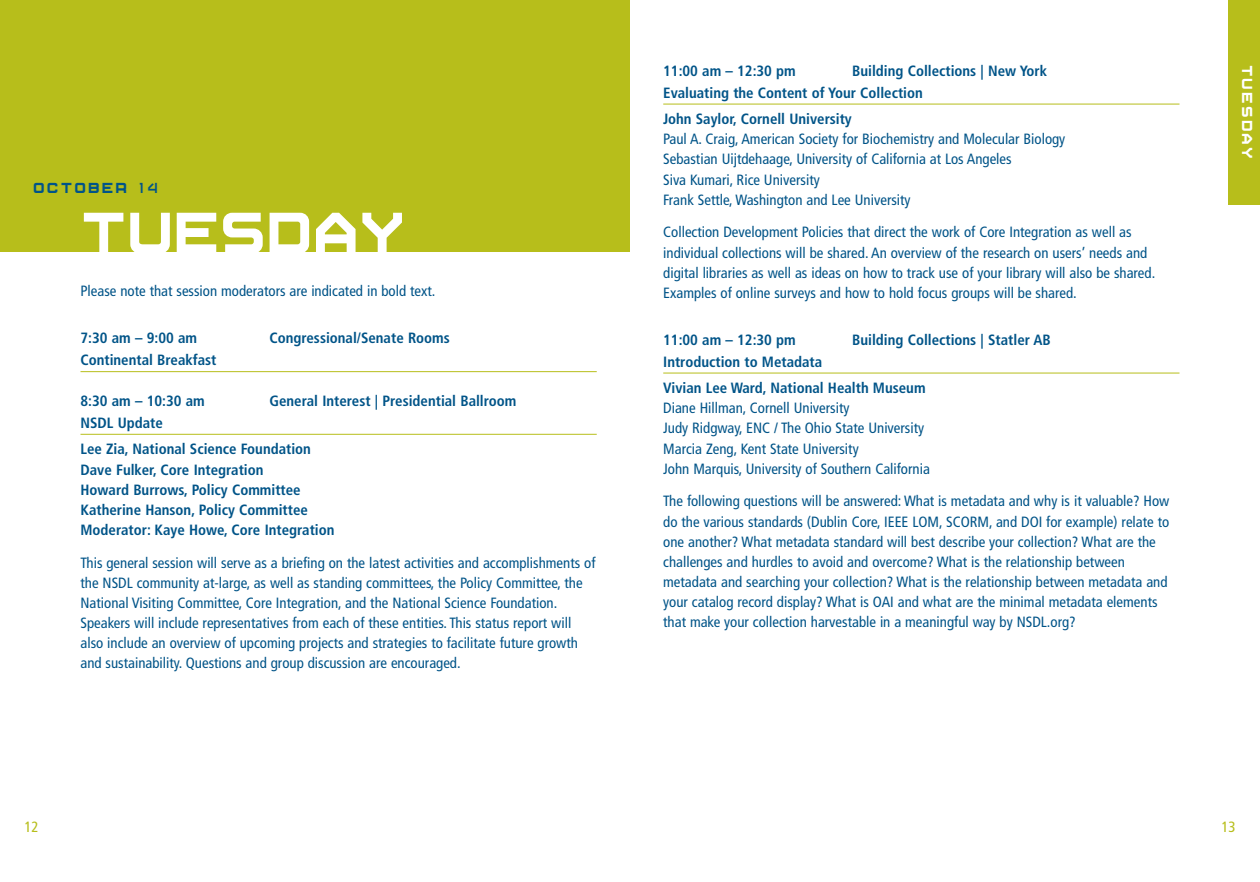
<style>
.page{position:relative;width:1260px;height:882px;background:#fff}
.page>*{position:absolute;margin:0;border:0;box-sizing:border-box;transform-origin:0 0}
.t1{font:84px "Cals Caps";color:#fff}
.t2{font:21px "Cals Caps";letter-spacing:.1em;color:#005488}
.t3{font:21px "Cals Caps";letter-spacing:.1em;color:#fff}
.t4{font:condensed 14.88px/20.1px "Frutiger";color:#005488}
.t5{font:700 condensed 14.88px/20.1px "Frutiger";color:#005488}
.t6{font:condensed 14.88px "Frutiger";color:#b7be1b}
</style>
<div class="page">
<hr style="left:80px;top:371px;width:517px;height:1px;background:#b7be1b">
<hr style="left:80px;top:434px;width:517px;height:1px;background:#b7be1b">
<hr style="left:663px;top:104px;width:517px;height:1px;background:#b7be1b">
<hr style="left:663px;top:373px;width:517px;height:1px;background:#b7be1b">
<div style="left:0;top:0;width:630px;height:252px;background:#b7be1b"></div>
<div style="left:1228px;top:0;width:32px;height:205px;background:#b7be1b"></div>
<h2 class="t2" style="left:33px;top:173px;width:126px">OCTOBER 14</h2>
<h1 class="t1" style="left:80px;top:175px;width:327px">TueSDAY</h1>
<p class="t4" style="left:80px;top:282px;width:356px">Please note that session moderators are indicated in bold text.</p>
<p class="t5" style="left:80px;top:329px;width:118px">7:30 am – 9:00 am</p>
<p class="t5" style="left:270px;top:329px;width:182px">Congressional/Senate Rooms</p>
<p class="t5" style="left:80px;top:351px;width:138px">Continental Breakfast</p>
<p class="t5" style="left:80px;top:392px;width:126px">8:30 am – 10:30 am</p>
<p class="t5" style="left:270px;top:392px;width:248px">General Interest | Presidential Ballroom</p>
<p class="t5" style="left:80px;top:411px;width:232px;line-height:26.4px">NSDL Update<br>Lee Zia, National Science Foundation</p>
<p class="t5" style="left:80px;top:461px;width:256px">Dave Fulker, Core Integration<br>Howard Burrows, Policy Committee Katherine Hanson, Policy Committee Moderator: Kaye Howe, Core Integration</p>
<p class="t4" style="left:80px;top:554px;width:517px">This general session will serve as a briefing on the latest activities and accomplishments of the NSDL community at-large, as well as standing committees, the Policy Committee, the National Visiting Committee, Core Integration, and the National Science Foundation.<br>Speakers will include representatives from each of these entities. This status report will also include an overview of upcoming projects and strategies to facilitate future growth and sustainability. Questions and group discussion are encouraged.</p>
<p class="t5" style="left:663px;top:61px;width:386px;line-height:21.9px;text-indent:189px">Building Collections | New York<br>Evaluating the Content of Your Collection</p>
<p class="t5" style="left:663px;top:110px;width:190px">John Saylor, Cornell University</p>
<p class="t4" style="left:663px;top:130px;width:404px">Paul A. Craig, American Society for Biochemistry and Molecular Biology Sebastian Uijtdehaage, University of California at Los Angeles<br>Siva Kumari, Rice University<br>Frank Settle, Washington and Lee University</p>
<p class="t4" style="left:663px;top:223px;width:494px">Collection Development Policies that direct the work of Core Integration as well as individual collections will be shared. An overview of the research on users’ needs and digital libraries as well as ideas on how to track use of your library will also be shared.<br>Examples of online surveys and how to hold focus groups will be shared.</p>
<p class="t5" style="left:663px;top:331px;width:134px">11:00 am – 12:30 pm</p>
<p class="t5" style="left:852px;top:331px;width:200px">Building Collections | Statler AB</p>
<p class="t5" style="left:663px;top:350px;width:264px;line-height:26.4px">Introduction to Metadata<br>Vivian Lee Ward, National Health Museum</p>
<p class="t4" style="left:663px;top:399px;width:268px">Diane Hillman, Cornell University<br>Judy Ridgway, ENC / The Ohio State University Marcia Zeng, Kent State University<br>John Marquis, University of Southern California</p>
<p class="t4" style="left:663px;top:492px;width:508px">The following questions will be answered: What is metadata and why is it valuable? How do the various standards (Dublin Core, IEEE LOM, SCORM, and DOI for example) relate to one another? What metadata standard will best describe your collection? What are the challenges and hurdles to avoid and overcome? What is the relationship between metadata and searching your collection? What is the relationship between metadata and your catalog record display? What is OAI and what are the minimal metadata elements that make your collection harvestable in a meaningful way by NSDL.org?</p>
<p class="t5" style="left:663px;top:62px;width:134px">11:00 am – 12:30 pm</p>
<h2 class="t3" style="left:1262px;top:65px;width:95px;rotate:90deg">tuesday</h2>
<p class="t6" style="left:24px;top:821px;width:16px">12</p>
<p class="t6" style="left:1221px;top:821px;width:16px">13</p>
</div>
